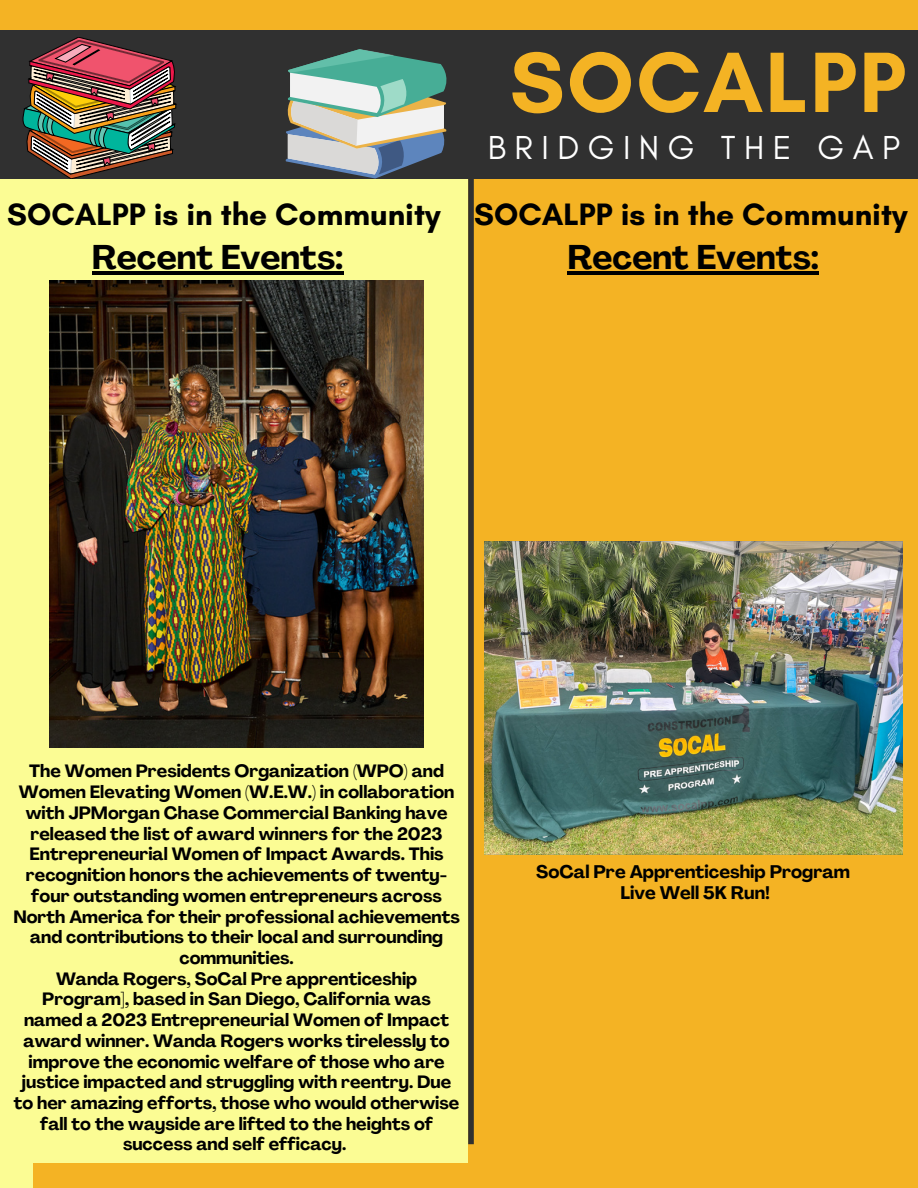
<style>
.page{position:relative;width:918px;height:1188px;background:#fbfc94}
.page>*{position:absolute;margin:0;border:0;box-sizing:border-box;transform-origin:0 0}
.t1{font:700 87.15px "Glacial Indifference";letter-spacing:.025em;color:#f4b324}
.t2{font:700 33.9px "Agrandir";color:#000}
.t3{font:33.9px "Glacial Indifference";letter-spacing:.25em;color:#fff}
.t4{font:700 31.5px "Glacial Indifference";color:#000}
.t5{font:700 18px "Agrandir";color:#000}
.t6{font:700 17.55px/20.7px "Agrandir";color:#000;text-align:center}
</style>
<div class="page">
<div style="left:468px;top:179px;width:450px;height:1009px;background:#f4b324"></div>
<div style="left:33px;top:1164px;width:858px;height:24px;background:#f4b324"></div>
<div style="left:468px;top:171px;width:6px;height:973px;background:#303030"></div>
<div style="left:0;top:0;width:918px;height:31px;background:#f4b324"></div>
<div style="left:0;top:31px;width:918px;height:148px;background:#303030"></div>
<img style="left:485px;top:542px;width:417px;height:312px">
<svg style="left:22px;top:37px;width:155px;height:142px"></svg>
<svg style="left:286px;top:49px;width:160px;height:130px"></svg>
<img style="left:50px;top:281px;width:373px;height:467px">
<hr style="left:568px;top:272px;width:251px;height:3px;background:#000">
<hr style="left:92px;top:272px;width:251px;height:3px;background:#000">
<p class="t4" style="left:7px;top:195px;width:435px">SOCALPP is in the Community</p>
<p class="t2" style="left:92px;top:244px;width:253px">Recent Events:</p>
<p class="t1" style="left:510px;top:29px;width:398px">SOCALPP</p>
<p class="t3" style="left:488px;top:127px;width:414px">BRIDGING THE GAP</p>
<p class="t4" style="left:474px;top:195px;width:435px">SOCALPP is in the Community</p>
<p class="t2" style="left:568px;top:244px;width:253px">Recent Events:</p>
<p class="t6" style="left:13px;top:763px;width:448px">The Women Presidents Organization (WPO) and Women Elevating Women (W.E.W.) in collaboration with JPMorgan Chase Commercial Banking have released the list of award winners for the 2023<br>Entrepreneurial Women of Impact Awards. This recognition honors the achievements of twenty&shy;four outstanding women entrepreneurs across North America for their professional achievements and contributions to their local and surrounding communities.</p>
<p class="t6" style="left:14px;top:970px;width:447px">Wanda Rogers, SoCal Pre apprenticeship Program], based in San Diego, California was named a 2023 Entrepreneurial Women of Impact award winner. Wanda Rogers works tirelessly to improve the economic welfare of those who are justice impacted and struggling with reentry. Due to her amazing efforts, those who would otherwise fall to the wayside are lifted to the heights of success and self efficacy.</p>
<p class="t5" style="left:536px;top:865px;width:315px">SoCal Pre Apprenticeship Program</p>
<p class="t5" style="left:620px;top:886px;width:151px">Live Well 5K Run!</p>
</div>
